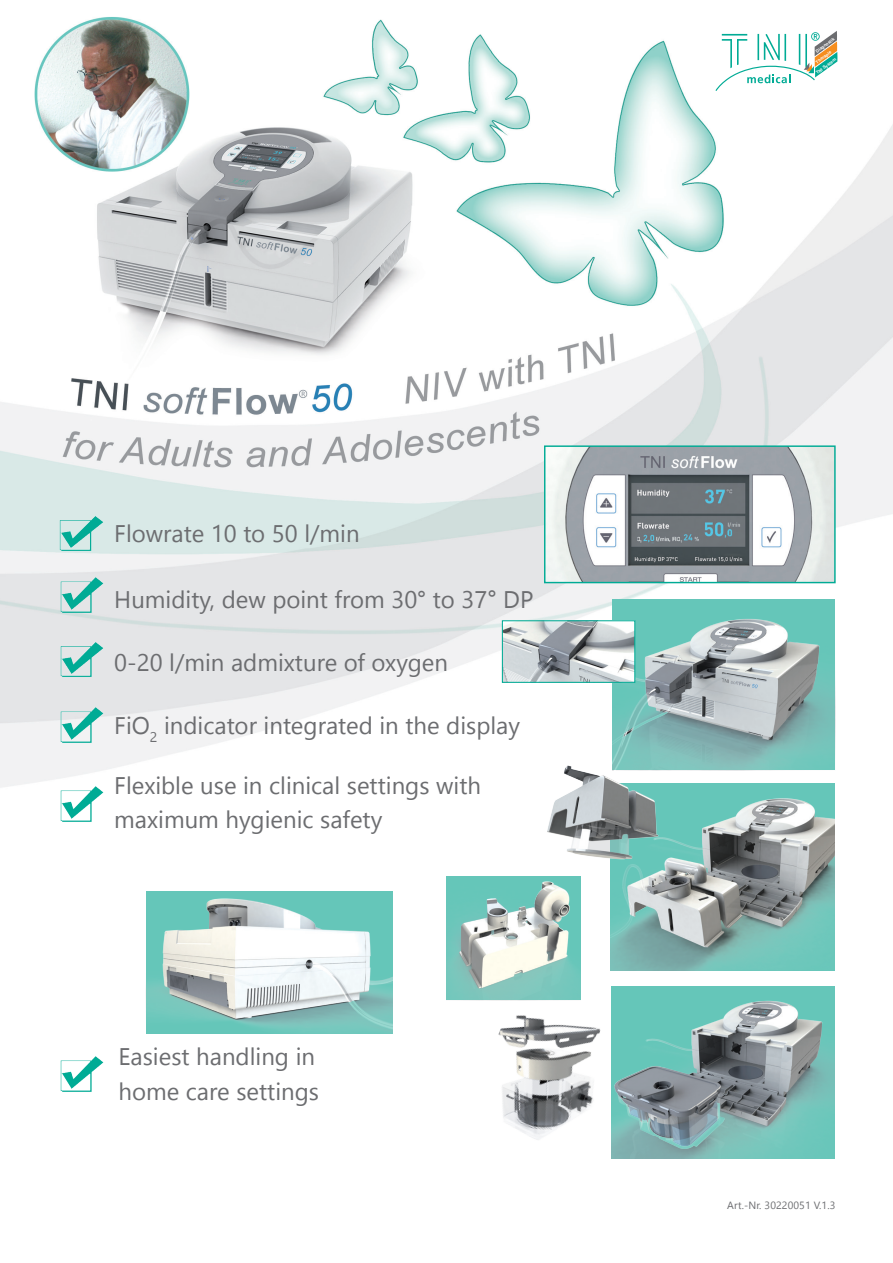
<style>
.page{position:relative;width:893px;height:1263px;background:#fff}
.page>*{position:absolute;margin:0;border:0;box-sizing:border-box;transform-origin:0 0}
.t1{font:24px/33.3px "Segoe UI";color:#6c6d70}
.t2{font:10.5px "Segoe UI";letter-spacing:.01em;color:#6c6d70}
.t3{font:700 4.35px "Arial";color:#fff}
.s1{font-size:24.75px}
</style>
<div class="page">
<img style="left:0;top:17px;width:893px;height:1142px">
<svg style="left:715px;top:31px;width:122px;height:60px"></svg>
<img style="left:612px;top:600px;width:223px;height:170px">
<img style="left:504px;top:622px;width:129px;height:59px">
<div style="left:502px;top:620px;width:133px;height:63px;border:1px solid #00ab95"></div>
<img style="left:546px;top:447px;width:288px;height:134px">
<div style="left:544px;top:445px;width:292px;height:138px;border:1px solid #00ab95"></div>
<img style="left:610px;top:783px;width:225px;height:188px">
<img style="left:446px;top:877px;width:134px;height:123px">
<img style="left:525px;top:756px;width:158px;height:122px">
<img style="left:625px;top:986px;width:210px;height:172px">
<img style="left:462px;top:986px;width:163px;height:173px">
<img style="left:146px;top:892px;width:247px;height:142px">
<img style="left:57px;top:700px;width:50px;height:50px">
<img style="left:57px;top:634px;width:50px;height:50px">
<img style="left:57px;top:570px;width:50px;height:50px">
<img style="left:56px;top:508px;width:50px;height:50px">
<img style="left:57px;top:779px;width:50px;height:50px">
<img style="left:57px;top:1049px;width:50px;height:50px">
<p class="t1" style="left:114px;top:517px;width:247px">Flowrate 10 to 50 l/min</p>
<p class="t1" style="left:114px;top:582px;width:421px">Humidity, dew point from 30° to 37<span class="s1">°</span> DP</p>
<p class="t1" style="left:114px;top:645px;width:335px">0-20 l/min admixture of oxygen</p>
<p class="t1" style="left:114px;top:709px;width:407px">FiO<sub>2</sub> indicator integrated in the display</p>
<p class="t1" style="left:114px;top:769px;width:368px">Flexible use in clinical settings with maximum hygienic safety</p>
<p class="t1" style="left:118px;top:1039px;width:202px;line-height:34.8px">Easiest handling in home care settings</p>
<p class="t3" style="left:814px;top:49px;width:24px;rotate:-36deg">Diagnostik</p>
<p class="t3" style="left:815px;top:60px;width:20px;rotate:-36deg">Therapie</p>
<p class="t3" style="left:815px;top:70px;width:25px;rotate:-36deg">TNI System</p>
<p class="t2" style="left:727px;top:1196px;width:110px">Art.-Nr. 30220051 V.1.3</p>
</div>
